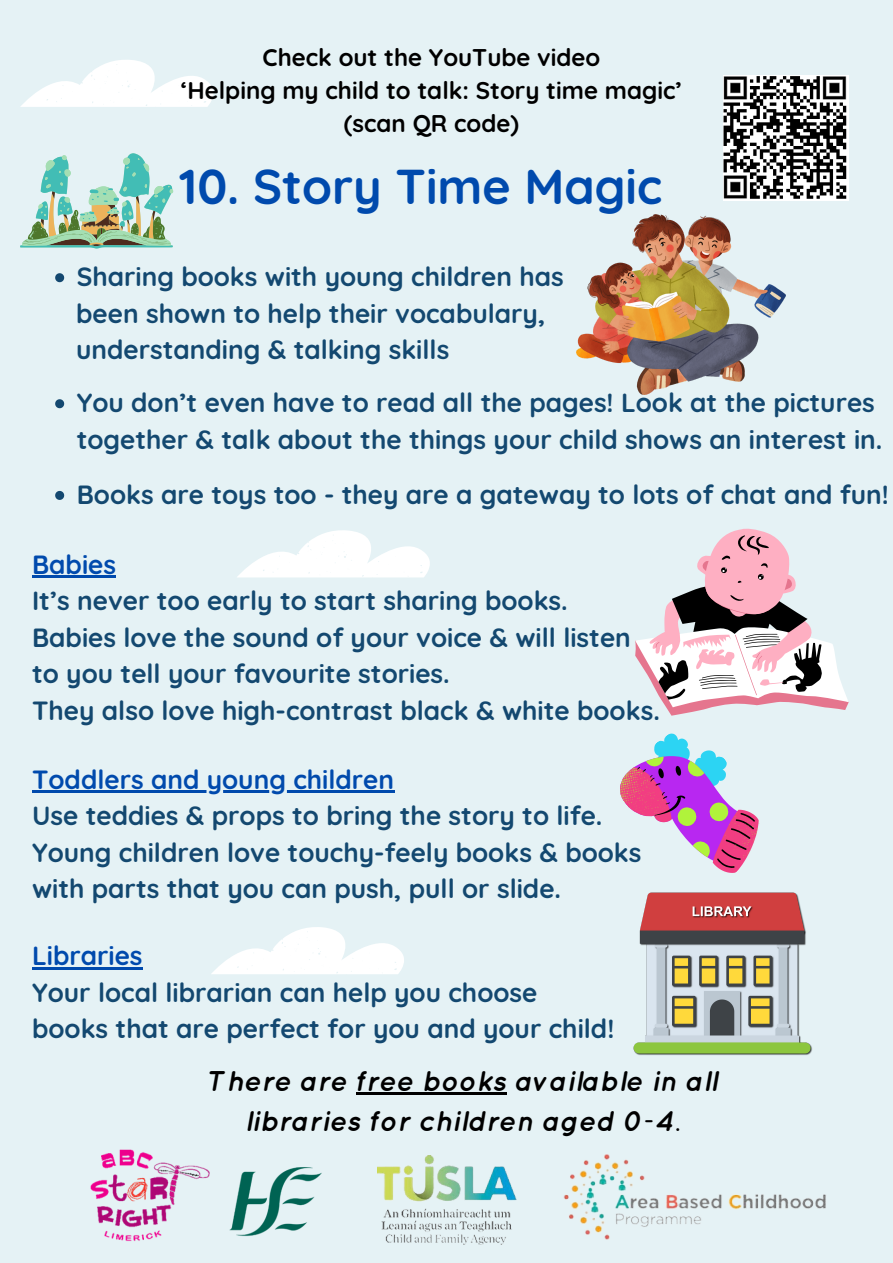
<style>
.page{position:relative;width:893px;height:1263px;background:#e5f2f5}
.page>*{position:absolute;margin:0;border:0;box-sizing:border-box;transform-origin:0 0}
.t1{font:700 48.75px "Quicksand";color:#004aad}
.t2{font:italic 700 28.5px "Quicksand";color:#000}
.t3{font:700 26.25px/36.6px "Quicksand";color:#134870}
.t4{font:700 26.25px "Quicksand";color:#004aad}
.t5{font:700 24.08px "Quicksand";color:#000}
</style>
<div class="page">
<svg style="left:55px;top:273px;width:9px;height:9px"></svg>
<svg style="left:55px;top:399px;width:9px;height:9px"></svg>
<svg style="left:55px;top:491px;width:9px;height:9px"></svg>
<svg style="left:32px;top:575px;width:17px;height:2px"></svg>
<hr style="left:49px;top:575px;width:67px;height:2px;background:#004aad">
<hr style="left:32px;top:790px;width:362px;height:2px;background:#004aad">
<hr style="left:32px;top:967px;width:111px;height:2px;background:#004aad">
<hr style="left:356px;top:1092px;width:150px;height:3px;background:#000">
<svg style="left:211px;top:927px;width:193px;height:47px"></svg>
<svg style="left:237px;top:530px;width:193px;height:47px"></svg>
<svg style="left:20px;top:60px;width:193px;height:47px"></svg>
<img style="left:90px;top:1149px;width:120px;height:92px">
<img style="left:229px;top:1167px;width:93px;height:69px">
<img style="left:377px;top:1155px;width:139px;height:90px">
<img style="left:563px;top:1154px;width:263px;height:86px">
<img style="left:723px;top:75px;width:125px;height:126px">
<img style="left:576px;top:214px;width:210px;height:180px">
<svg style="left:20px;top:153px;width:153px;height:96px"></svg>
<img style="left:633px;top:901px;width:179px;height:154px">
<svg style="left:620px;top:528px;width:228px;height:373px"></svg>
<p class="t5" style="left:263px;top:42px;width:339px">Check out the YouTube video</p>
<p class="t5" style="left:181px;top:75px;width:503px">‘Helping my child to talk: Story time magic’</p>
<p class="t5" style="left:344px;top:108px;width:177px">(scan QR code)</p>
<p class="t1" style="left:180px;top:155px;width:484px">10. Story Time Magic</p>
<p class="t3" style="left:77px;top:258px;width:488px">Sharing books with young children has</p>
<p class="t3" style="left:76px;top:295px;width:470px">been shown to help their vocabulary,</p>
<p class="t3" style="left:76px;top:331px;width:374px">understanding &amp; talking skills</p>
<p class="t3" style="left:77px;top:384px;width:807px">You don’t even have to read all the pages! Look at the pictures together &amp; talk about the things your child shows an interest in.</p>
<p class="t3" style="left:77px;top:476px;width:813px">Books are toys too - they are a gateway to lots of chat and fun!</p>
<p class="t4" style="left:32px;top:547px;width:85px">Babies</p>
<p class="t3" style="left:32px;top:582px;width:537px">It’s never too early to start sharing books.</p>
<p class="t3" style="left:32px;top:619px;width:600px">Babies love the sound of your voice &amp; will listen</p>
<p class="t3" style="left:32px;top:655px;width:419px">to you tell your favourite stories.</p>
<p class="t3" style="left:32px;top:692px;width:629px">They also love high-contrast black &amp; white books.</p>
<p class="t4" style="left:32px;top:762px;width:363px">Toddlers and young children</p>
<p class="t3" style="left:32px;top:797px;width:572px">Use teddies &amp; props to bring the story to life.</p>
<p class="t3" style="left:32px;top:833px;width:611px">Young children love touchy-feely books &amp; books</p>
<p class="t3" style="left:32px;top:870px;width:530px">with parts that you can push, pull or slide.</p>
<p class="t4" style="left:32px;top:939px;width:112px">Libraries</p>
<p class="t3" style="left:32px;top:973px;width:507px">Your local librarian can help you choose</p>
<p class="t3" style="left:32px;top:1010px;width:584px">books that are perfect for you and your child!</p>
<p class="t2" style="left:208px;top:1063px;width:511px">There are free books available in all</p>
<p class="t2" style="left:245px;top:1103px;width:437px">libraries for children aged 0-4.</p>
</div>
